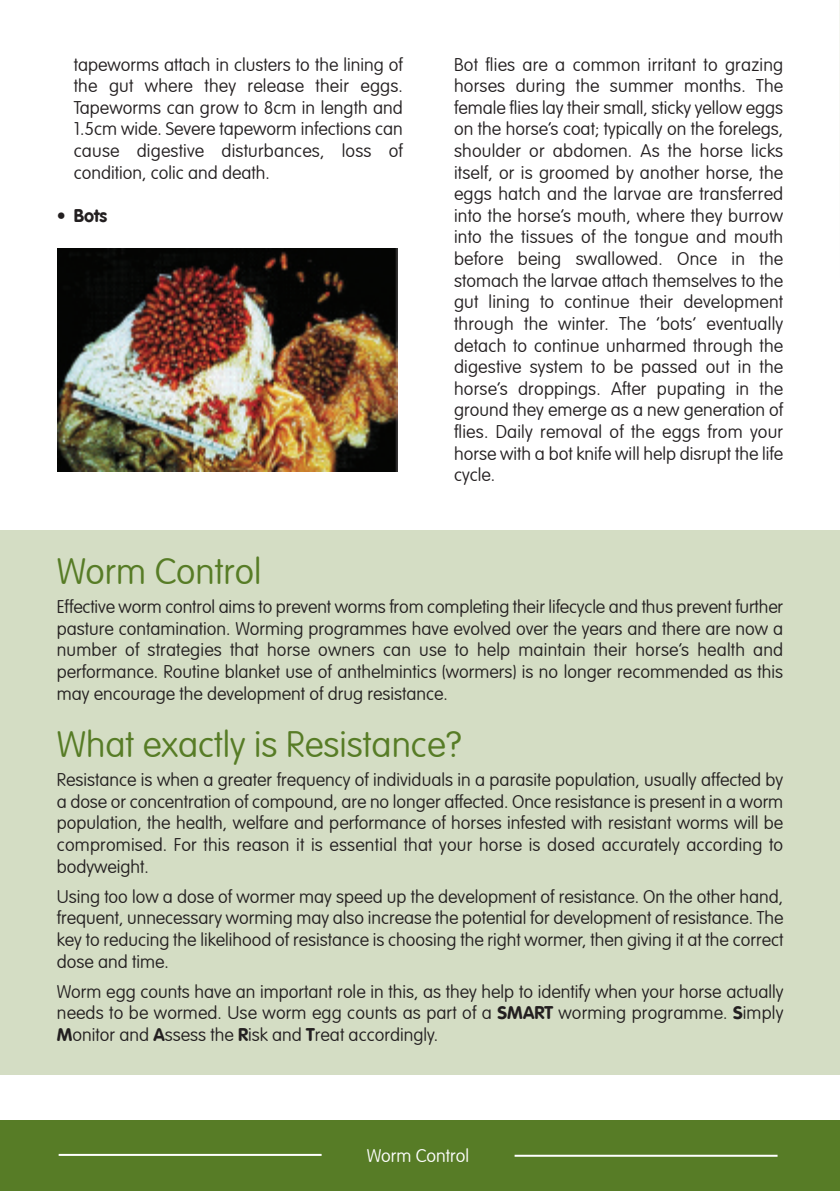
<style>
.page{position:relative;width:840px;height:1191px;background:#fff}
.page>*{position:absolute;margin:0;border:0;box-sizing:border-box;transform-origin:0 0}
.t1{font:100 36px "VAG Rounded LT";color:#577c26}
.t2{font:100 18px/21.6px "VAG Rounded LT";color:#231f20;text-align:justify}
.t3{font:100 18px "VAG Rounded LT";color:#fff}
.t4{font:700 18px "VAG Rounded LT";color:#231f20}
.s1{font-weight:700}
</style>
<div class="page">
<img style="left:57px;top:248px;width:340px;height:223px">
<div style="left:0;top:530px;width:839px;height:544px;background:#d4ddc4"></div>
<svg style="left:839px;top:0;width:1px;height:684px"></svg>
<div style="left:0;top:1119px;width:839px;height:72px;background:#577c26"></div>
<hr style="left:59px;top:1153px;width:262px;height:2px;background:#fff">
<hr style="left:514px;top:1154px;width:263px;height:2px;background:#fff">
<p class="t2" style="left:74px;top:54px;width:330px">tapeworms attach in clusters to the lining of the gut where they release their eggs.<br>Tapeworms can grow to 8cm in length and 1.5cm wide. Severe tapeworm infections can cause digestive disturbances, loss of condition, colic and death.</p>
<p class="t4" style="left:57px;top:205px;width:52px">• Bots</p>
<p class="t2" style="left:454px;top:54px;width:330px">Bot flies are a common irritant to grazing horses during the summer months. The female flies lay their small, sticky yellow eggs on the horse’s coat; typically on the forelegs, shoulder or abdomen. As the horse licks itself, or is groomed by another horse, the eggs hatch and the larvae are transferred into the horse’s mouth, where they burrow into the tissues of the tongue and mouth before being swallowed. Once in the stomach the larvae attach themselves to the gut lining to continue their development through the winter. The ‘bots’ eventually detach to continue unharmed through the digestive system to be passed out in the horse’s droppings. After pupating in the ground they emerge as a new generation of flies. Daily removal of the eggs from your horse with a bot knife will help disrupt the life cycle.</p>
<h1 class="t1" style="left:57px;top:551px;width:206px">Worm Control</h1>
<p class="t2" style="left:57px;top:597px;width:727px">Effective worm control aims to prevent worms from completing their lifecycle and thus prevent further pasture contamination. Worming programmes have evolved over the years and there are now a number of strategies that horse owners can use to help maintain their horse’s health and performance. Routine blanket use of anthelmintics (wormers) is no longer recommended as this may encourage the development of drug resistance.</p>
<h1 class="t1" style="left:57px;top:723px;width:406px">What exactly is Resistance?</h1>
<p class="t2" style="left:57px;top:769px;width:727px">Resistance is when a greater frequency of individuals in a parasite population, usually affected by a dose or concentration of compound, are no longer affected. Once resistance is present in a worm population, the health, welfare and performance of horses infested with resistant worms will be compromised. For this reason it is essential that your horse is dosed accurately according to bodyweight.</p>
<p class="t2" style="left:57px;top:886px;width:727px">Using too low a dose of wormer may speed up the development of resistance. On the other hand, frequent, unnecessary worming may also increase the potential for development of resistance. The key to reducing the likelihood of resistance is choosing the right wormer, then giving it at the correct dose and time.</p>
<p class="t2" style="left:57px;top:981px;width:727px">Worm egg counts have an important role in this, as they help to identify when your horse actually needs to be wormed. Use worm egg counts as part of a <span class="s1">SMART</span> worming programme. <span class="s1">S</span>imply <span class="s1">M</span>onitor and <span class="s1">A</span>ssess the <span class="s1">R</span>isk and <span class="s1">T</span>reat accordingly.</p>
<p class="t3" style="left:367px;top:1145px;width:104px">Worm Control</p>
</div>
